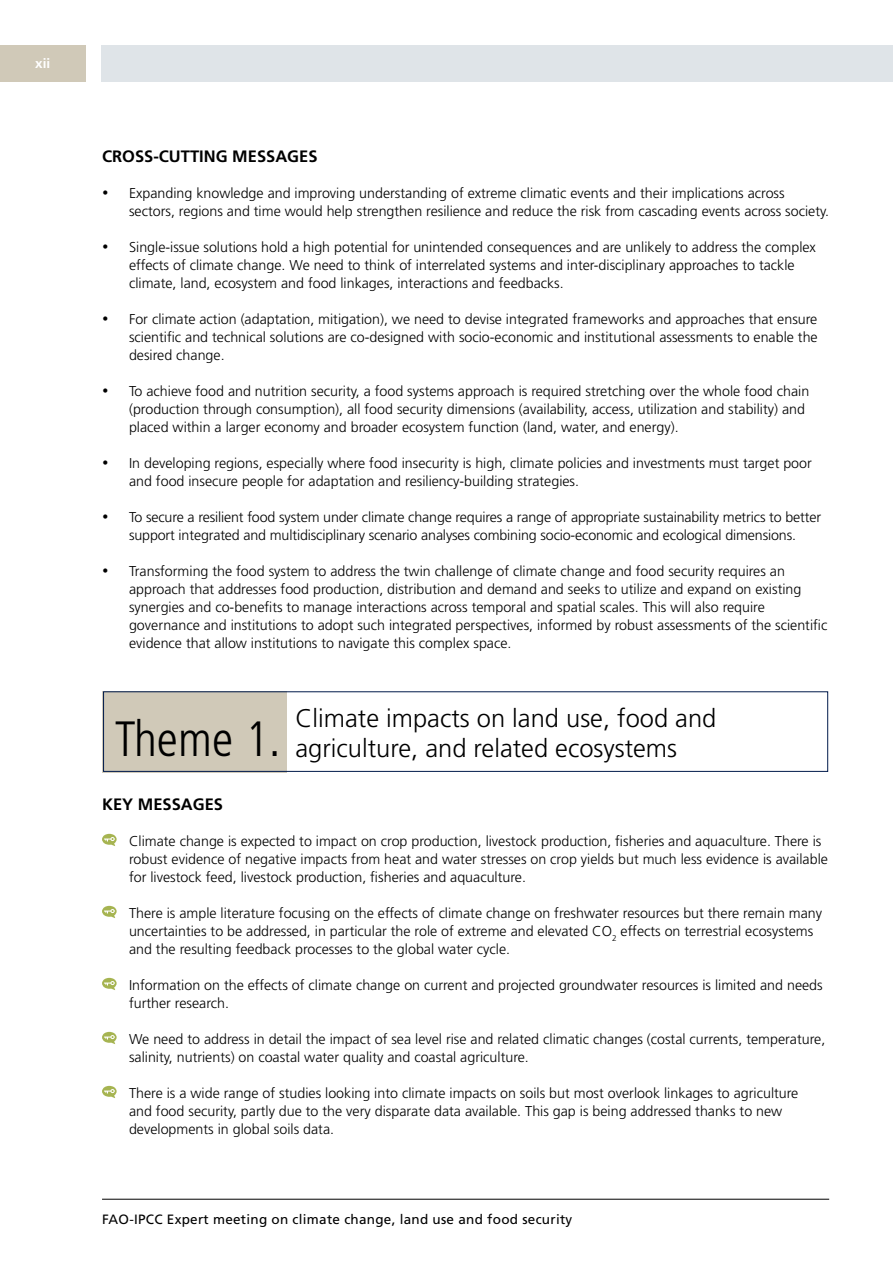
<style>
.page{position:relative;width:893px;height:1263px;background:#fff}
.page>*{position:absolute;margin:0;border:0;box-sizing:border-box;transform-origin:0 0}
.t1{font:300 25.5px/30px "Frutiger LT Std";color:#000}
.t2{font:700 16.5px "Frutiger LT Std";color:#000}
.t3{font:300 14.25px/18px "Frutiger LT Std";color:#000}
.t4{font:13.5px "Frutiger LT Std";letter-spacing:.02em;color:#000}
.t5{font:700 13.5px "Frutiger LT Std";color:#fff}
.s1{font-stretch:condensed;font-size:49.5px}
</style>
<div class="page">
<div style="left:0;top:45px;width:86px;height:36px;background:#d0c9b8"></div>
<div style="left:102px;top:45px;width:791px;height:36px;background:#dfe4e8"></div>
<hr style="left:102px;top:1199px;width:727px;height:1px;background:#000">
<svg style="left:102px;top:834px;width:15px;height:12px"></svg>
<svg style="left:102px;top:906px;width:15px;height:12px"></svg>
<svg style="left:102px;top:978px;width:15px;height:12px"></svg>
<svg style="left:102px;top:1032px;width:15px;height:12px"></svg>
<svg style="left:102px;top:1086px;width:15px;height:12px"></svg>
<div style="left:102px;top:691px;width:185px;height:82px;background:#d0c9b8"></div>
<div style="left:103px;top:691px;width:725px;height:81px;border:1px solid #001a4b"></div>
<p class="t5" style="left:35px;top:56px;width:17px">xii</p>
<p class="t2" style="left:102px;top:147px;width:217px">CROSS-CUTTING MESSAGES</p>
<p class="t3" style="left:129px;top:184px;width:702px;text-indent:-27px">• Expanding knowledge and improving understanding of extreme climatic events and their implications across sectors, regions and time would help strengthen resilience and reduce the risk from cascading events across society.</p>
<p class="t3" style="left:129px;top:238px;width:688px;text-indent:-27px">• Single-issue solutions hold a high potential for unintended consequences and are unlikely to address the complex effects of climate change. We need to think of interrelated systems and inter-disciplinary approaches to tackle climate, land, ecosystem and food linkages, interactions and feedbacks.</p>
<p class="t3" style="left:129px;top:310px;width:690px;text-align:justify;text-indent:-27px">• For climate action (adaptation, mitigation), we need to devise integrated frameworks and approaches that ensure scientific and technical solutions are co-designed with socio-economic and institutional assessments to enable the desired change.</p>
<p class="t3" style="left:129px;top:382px;width:682px;text-indent:-27px">• To achieve food and nutrition security, a food systems approach is required stretching over the whole food chain (production through consumption), all food security dimensions (availability, access, utilization and stability) and placed within a larger economy and broader ecosystem function (land, water, and energy).</p>
<p class="t3" style="left:129px;top:454px;width:684px;text-indent:-27px">• In developing regions, especially where food insecurity is high, climate policies and investments must target poor and food insecure people for adaptation and resiliency-building strategies.</p>
<p class="t3" style="left:102px;top:508px;width:721px;text-align:center">• To secure a resilient food system under climate change requires a range of appropriate sustainability metrics to better support integrated and multidisciplinary scenario analyses combining socio-economic and ecological dimensions.</p>
<p class="t3" style="left:129px;top:562px;width:700px;text-indent:-27px">• Transforming the food system to address the twin challenge of climate change and food security requires an approach that addresses food production, distribution and demand and seeks to utilize and expand on existing synergies and co-benefits to manage interactions across temporal and spatial scales. This will also require governance and institutions to adopt such integrated perspectives, informed by robust assessments of the scientific evidence that allow institutions to navigate this complex space.</p>
<h1 class="t1" style="left:115px;top:703px;width:603px;text-indent:181px">Climate impacts on land use, food and<br><span class="s1">Theme 1.</span> agriculture, and related ecosystems</h1>
<p class="t2" style="left:102px;top:795px;width:123px">KEY MESSAGES</p>
<p class="t3" style="left:129px;top:832px;width:700px">Climate change is expected to impact on crop production, livestock production, fisheries and aquaculture. There is robust evidence of negative impacts from heat and water stresses on crop yields but much less evidence is available for livestock feed, livestock production, fisheries and aquaculture.</p>
<p class="t3" style="left:129px;top:904px;width:695px">There is ample literature focusing on the effects of climate change on freshwater resources but there remain many uncertainties to be addressed, in particular the role of extreme and elevated CO<sub>2</sub> effects on terrestrial ecosystems and the resulting feedback processes to the global water cycle.</p>
<p class="t3" style="left:129px;top:976px;width:695px">Information on the effects of climate change on current and projected groundwater resources is limited and needs further research.</p>
<p class="t3" style="left:129px;top:1030px;width:698px">We need to address in detail the impact of sea level rise and related climatic changes (costal currents, temperature, salinity, nutrients) on coastal water quality and coastal agriculture.</p>
<p class="t3" style="left:129px;top:1084px;width:671px">There is a wide range of studies looking into climate impacts on soils but most overlook linkages to agriculture and food security, partly due to the very disparate data available. This gap is being addressed thanks to new developments in global soils data.</p>
<p class="t4" style="left:102px;top:1211px;width:472px">FAO-IPCC Expert meeting on climate change, land use and food security</p>
</div>
